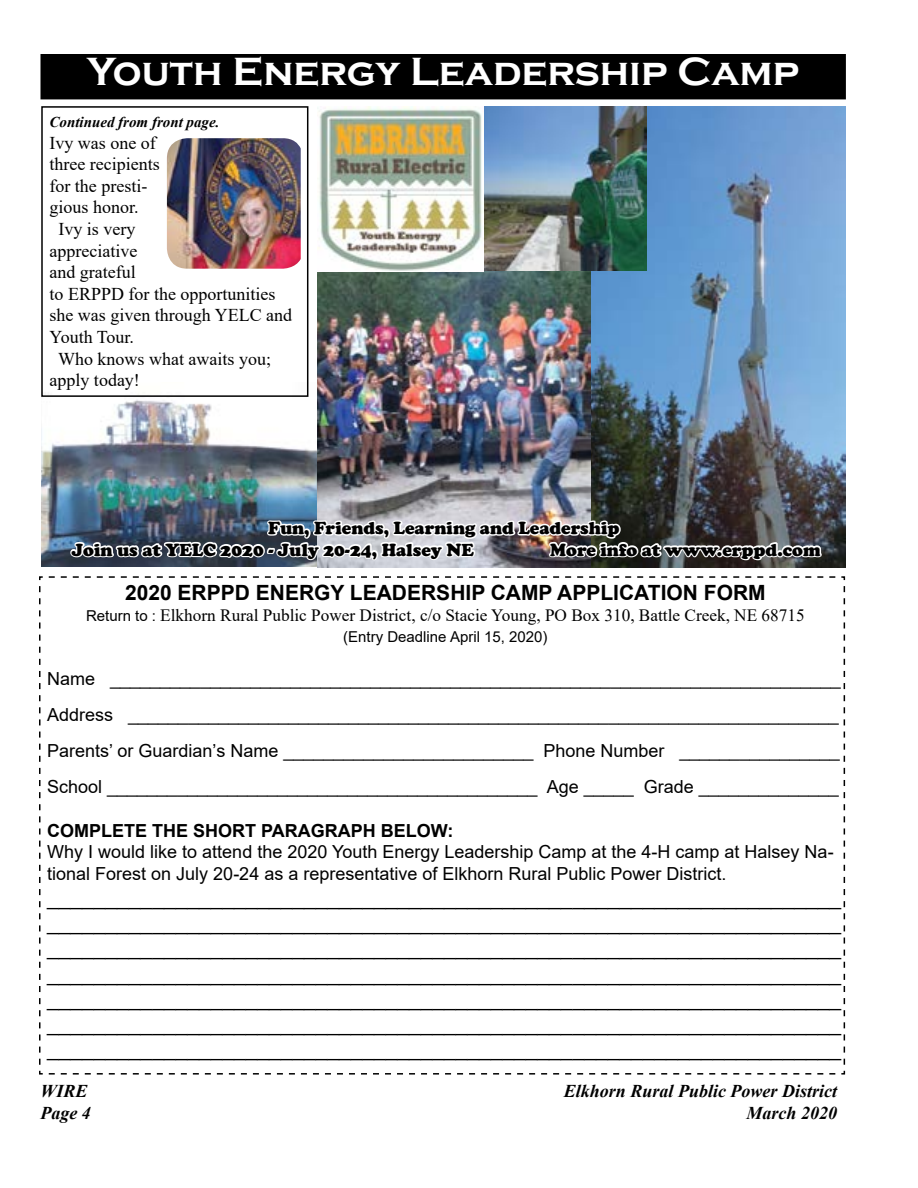
<style>
.page{position:relative;width:918px;height:1188px;background:#fff}
.page>*{position:absolute;margin:0;border:0;box-sizing:border-box;transform-origin:0 0}
.t1{font:700 40.5px "Copperplate Gothic";color:#fff}
.t2{font:21px/25.2px "Arial";color:#000;text-align:justify}
.t3{font:700 21px "Arial";color:#000}
.t4{font:18px/36px "Arial";color:#000;text-align:justify}
.t5{font:18px "Times New Roman";color:#000}
.t6{font:900 18px/21.6px "Cooper";color:#000}
.t7{font:italic 700 18px "Times New Roman";color:#000}
.t8{font:700 18px "Arial";color:#000}
.t9{font:17.25px "Times New Roman";color:#000}
.t10{font:15px "Arial";color:#000}
.t11{font:italic 700 15px "Times New Roman";color:#000}
.s1{font-family:"Arial";font-size:15px}
</style>
<div class="page">
<div style="left:41px;top:55px;width:804px;height:44px;background:#000"></div>
<div style="left:40px;top:54px;width:806px;height:45px;border:2px solid #000"></div>
<svg style="left:39px;top:576px;width:807px;height:499px"></svg>
<img style="left:167px;top:138px;width:134px;height:131px">
<img style="left:591px;top:106px;width:255px;height:462px">
<img style="left:317px;top:270px;width:274px;height:58px">
<img style="left:484px;top:106px;width:162px;height:164px">
<img style="left:317px;top:106px;width:167px;height:166px">
<img style="left:46px;top:328px;width:789px;height:376px">
<div style="left:41px;top:106px;width:267px;height:291px;border:2px solid #000"></div>
<h1 class="t1" style="left:87px;top:49px;width:713px">Youth Energy Leadership Camp</h1>
<p class="t11" style="left:50px;top:111px;width:172px">Continued from front page.</p>
<p class="t5" style="left:50px;top:130px;width:108px">Ivy was one of</p>
<p class="t5" style="left:50px;top:151px;width:112px">three recipients</p>
<p class="t5" style="left:50px;top:173px;width:99px">for the presti-</p>
<p class="t5" style="left:50px;top:195px;width:91px">gious honor.</p>
<p class="t5" style="left:58px;top:216px;width:78px">Ivy is very</p>
<p class="t5" style="left:50px;top:238px;width:89px">appreciative</p>
<p class="t5" style="left:50px;top:259px;width:88px">and grateful</p>
<p class="t5" style="left:50px;top:281px;width:228px">to ERPPD for the opportunities</p>
<p class="t5" style="left:50px;top:303px;width:244px">she was given through YELC and</p>
<p class="t5" style="left:50px;top:324px;width:86px">Youth Tour.</p>
<p class="t5" style="left:58px;top:346px;width:214px">Who knows what awaits you;</p>
<p class="t5" style="left:50px;top:367px;width:92px">apply today!</p>
<p class="t6" style="left:72px;top:517px;width:549px;text-indent:196px">Fun, Friends, Learning and Leadership<br>Join us at YELC 2020 - July 20-24, Halsey NE</p>
<p class="t6" style="left:550px;top:539px;width:272px">More info at www.erppd.com</p>
<p class="t3" style="left:125px;top:578px;width:642px">2020 ERPPD ENERGY LEADERSHIP CAMP APPLICATION FORM</p>
<p class="t9" style="left:86px;top:603px;width:720px"><span class="s1">Return to :</span> Elkhorn Rural Public Power District, c/o Stacie Young, PO Box 310, Battle Creek, NE 68715</p>
<p class="t10" style="left:343px;top:627px;width:206px">(Entry Deadline April 15, 2020)</p>
<p class="t4" style="left:47px;top:661px;width:795px">Name _________________________________________________________________________ Address _______________________________________________________________________ Parents’ or Guardian’s Name _________________________ Phone Number ________________ School ___________________________________________ Age _____ Grade ______________</p>
<p class="t8" style="left:47px;top:818px;width:408px">COMPLETE THE SHORT PARAGRAPH BELOW:</p>
<p class="t4" style="left:47px;top:841px;width:788px;line-height:21.6px">Why I would like to attend the 2020 Youth Energy Leadership Camp at the 4-H camp at Halsey Na&shy;tional Forest on July 20-24 as a representative of Elkhorn Rural Public Power District.</p>
<p class="t2" style="left:47px;top:885px;width:795px">____________________________________________________________________ ____________________________________________________________________ ____________________________________________________________________ ____________________________________________________________________ ____________________________________________________________________ ____________________________________________________________________ ____________________________________________________________________</p>
<p class="t7" style="left:40px;top:1079px;width:49px">WIRE</p>
<p class="t7" style="left:564px;top:1079px;width:275px">Elkhorn Rural Public Power District</p>
<p class="t7" style="left:40px;top:1100px;width:52px">Page 4</p>
<p class="t7" style="left:746px;top:1100px;width:92px">March 2020</p>
</div>
